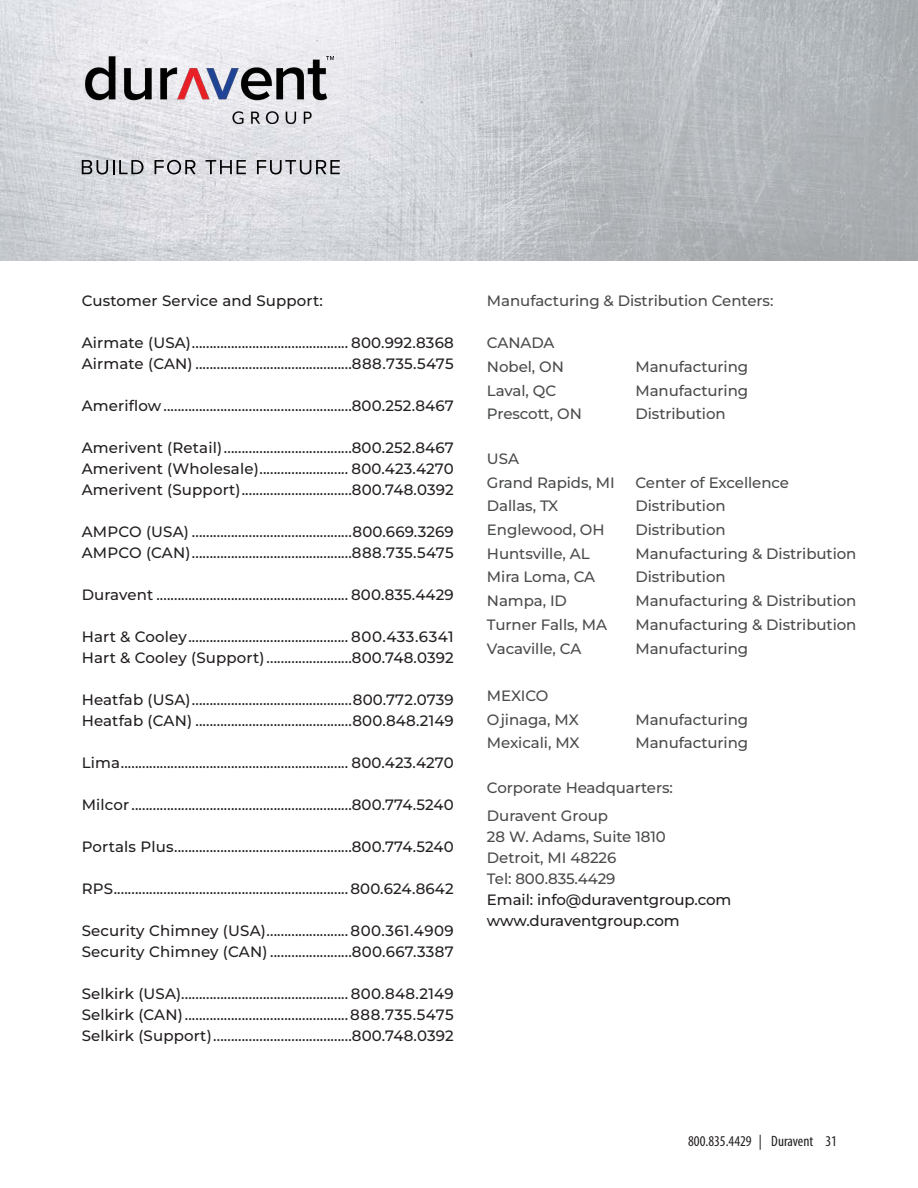
<style>
.page{position:relative;width:918px;height:1188px;background:#fff}
.page>*{position:absolute;margin:0;border:0;box-sizing:border-box;transform-origin:0 0}
.t1{font:100 15px "Montserrat";letter-spacing:.01em;color:#231f20}
.t2{font:100 15px "Montserrat";letter-spacing:-.005em;color:#4b4c4d}
.t3{font:condensed 15px "Myriad Pro";color:#231f20}
.t4{font:100 15px "Montserrat";letter-spacing:-.01em;color:#231f20}
</style>
<div class="page">
<img style="left:0;top:0;width:918px;height:260px">
<img style="left:86px;top:57px;width:248px;height:67px">
<svg style="left:82px;top:160px;width:62px;height:14px"></svg>
<svg style="left:155px;top:160px;width:41px;height:14px"></svg>
<svg style="left:206px;top:160px;width:40px;height:14px"></svg>
<svg style="left:257px;top:160px;width:83px;height:14px"></svg>
<p class="t1" style="left:82px;top:291px;width:243px">Customer Service and Support:</p>
<p class="t1" style="left:82px;top:333px;width:374px">Airmate (USA)............................................ 800.992.8368</p>
<p class="t1" style="left:82px;top:354px;width:373px">Airmate (CAN) ............................................888.735.5475</p>
<p class="t1" style="left:82px;top:396px;width:374px">Ameriflow.....................................................800.252.8467</p>
<p class="t1" style="left:82px;top:438px;width:374px">Amerivent (Retail)....................................800.252.8467</p>
<p class="t1" style="left:82px;top:459px;width:373px">Amerivent (Wholesale)......................... 800.423.4270</p>
<p class="t1" style="left:82px;top:480px;width:374px">Amerivent (Support)...............................800.748.0392</p>
<p class="t1" style="left:82px;top:522px;width:374px">AMPCO (USA) .............................................800.669.3269</p>
<p class="t1" style="left:82px;top:543px;width:373px">AMPCO (CAN).............................................888.735.5475</p>
<p class="t1" style="left:82px;top:585px;width:374px">Duravent ...................................................... 800.835.4429</p>
<p class="t1" style="left:82px;top:627px;width:373px">Hart &amp; Cooley............................................. 800.433.6341</p>
<p class="t1" style="left:82px;top:648px;width:374px">Hart &amp; Cooley (Support)........................800.748.0392</p>
<p class="t1" style="left:82px;top:690px;width:374px">Heatfab (USA).............................................800.772.0739</p>
<p class="t1" style="left:82px;top:711px;width:374px">Heatfab (CAN) ............................................800.848.2149</p>
<p class="t1" style="left:82px;top:753px;width:373px">Lima................................................................ 800.423.4270</p>
<p class="t1" style="left:82px;top:795px;width:374px">Milcor ..............................................................800.774.5240</p>
<p class="t1" style="left:82px;top:837px;width:374px">Portals Plus..................................................800.774.5240</p>
<p class="t1" style="left:82px;top:879px;width:374px">RPS..................................................................800.624.8642</p>
<p class="t1" style="left:82px;top:921px;width:373px">Security Chimney (USA)....................... 800.361.4909</p>
<p class="t1" style="left:82px;top:942px;width:373px">Security Chimney (CAN) .......................800.667.3387</p>
<p class="t1" style="left:82px;top:984px;width:373px">Selkirk (USA)............................................... 800.848.2149</p>
<p class="t1" style="left:82px;top:1005px;width:374px">Selkirk (CAN)..............................................888.735.5475</p>
<p class="t1" style="left:82px;top:1026px;width:373px">Selkirk (Support).......................................800.748.0392</p>
<p class="t2" style="left:487px;top:291px;width:288px">Manufacturing &amp; Distribution Centers:</p>
<p class="t2" style="left:487px;top:333px;width:69px">CANADA</p>
<p class="t2" style="left:487px;top:357px;width:78px">Nobel, ON</p>
<p class="t2" style="left:635px;top:357px;width:114px">Manufacturing</p>
<p class="t2" style="left:487px;top:380px;width:71px">Laval, QC</p>
<p class="t2" style="left:635px;top:380px;width:114px">Manufacturing</p>
<p class="t2" style="left:487px;top:404px;width:96px">Prescott, ON</p>
<p class="t2" style="left:635px;top:404px;width:92px">Distribution</p>
<p class="t2" style="left:487px;top:449px;width:34px">USA</p>
<p class="t2" style="left:487px;top:472px;width:129px">Grand Rapids, MI</p>
<p class="t2" style="left:635px;top:472px;width:155px">Center of Excellence</p>
<p class="t2" style="left:487px;top:496px;width:73px">Dallas, TX</p>
<p class="t2" style="left:635px;top:496px;width:92px">Distribution</p>
<p class="t2" style="left:487px;top:520px;width:119px">Englewood, OH</p>
<p class="t2" style="left:635px;top:520px;width:92px">Distribution</p>
<p class="t2" style="left:487px;top:543px;width:104px">Huntsville, AL</p>
<p class="t2" style="left:635px;top:543px;width:222px">Manufacturing &amp; Distribution</p>
<p class="t2" style="left:487px;top:567px;width:110px">Mira Loma, CA</p>
<p class="t2" style="left:635px;top:567px;width:92px">Distribution</p>
<p class="t2" style="left:487px;top:591px;width:82px">Nampa, ID</p>
<p class="t2" style="left:635px;top:591px;width:222px">Manufacturing &amp; Distribution</p>
<p class="t2" style="left:487px;top:615px;width:122px">Turner Falls, MA</p>
<p class="t2" style="left:635px;top:615px;width:222px">Manufacturing &amp; Distribution</p>
<p class="t2" style="left:487px;top:638px;width:96px">Vacaville, CA</p>
<p class="t2" style="left:635px;top:638px;width:114px">Manufacturing</p>
<p class="t2" style="left:487px;top:686px;width:63px">MEXICO</p>
<p class="t2" style="left:487px;top:709px;width:93px">Ojinaga, MX</p>
<p class="t2" style="left:635px;top:709px;width:114px">Manufacturing</p>
<p class="t2" style="left:487px;top:733px;width:94px">Mexicali, MX</p>
<p class="t2" style="left:635px;top:733px;width:114px">Manufacturing</p>
<p class="t2" style="left:487px;top:778px;width:188px">Corporate Headquarters:</p>
<p class="t2" style="left:487px;top:806px;width:123px">Duravent Group</p>
<p class="t2" style="left:487px;top:827px;width:180px">28 W. Adams, Suite 1810</p>
<p class="t2" style="left:487px;top:848px;width:131px">Detroit, MI 48226</p>
<p class="t2" style="left:487px;top:869px;width:130px">Tel: 800.835.4429</p>
<p class="t1" style="left:487px;top:890px;width:246px">Email: info@duraventgroup.com</p>
<p class="t4" style="left:487px;top:911px;width:194px">www.duraventgroup.com</p>
<p class="t3" style="left:688px;top:1132px;width:150px">800.835.4429 | Duravent 31</p>
</div>
